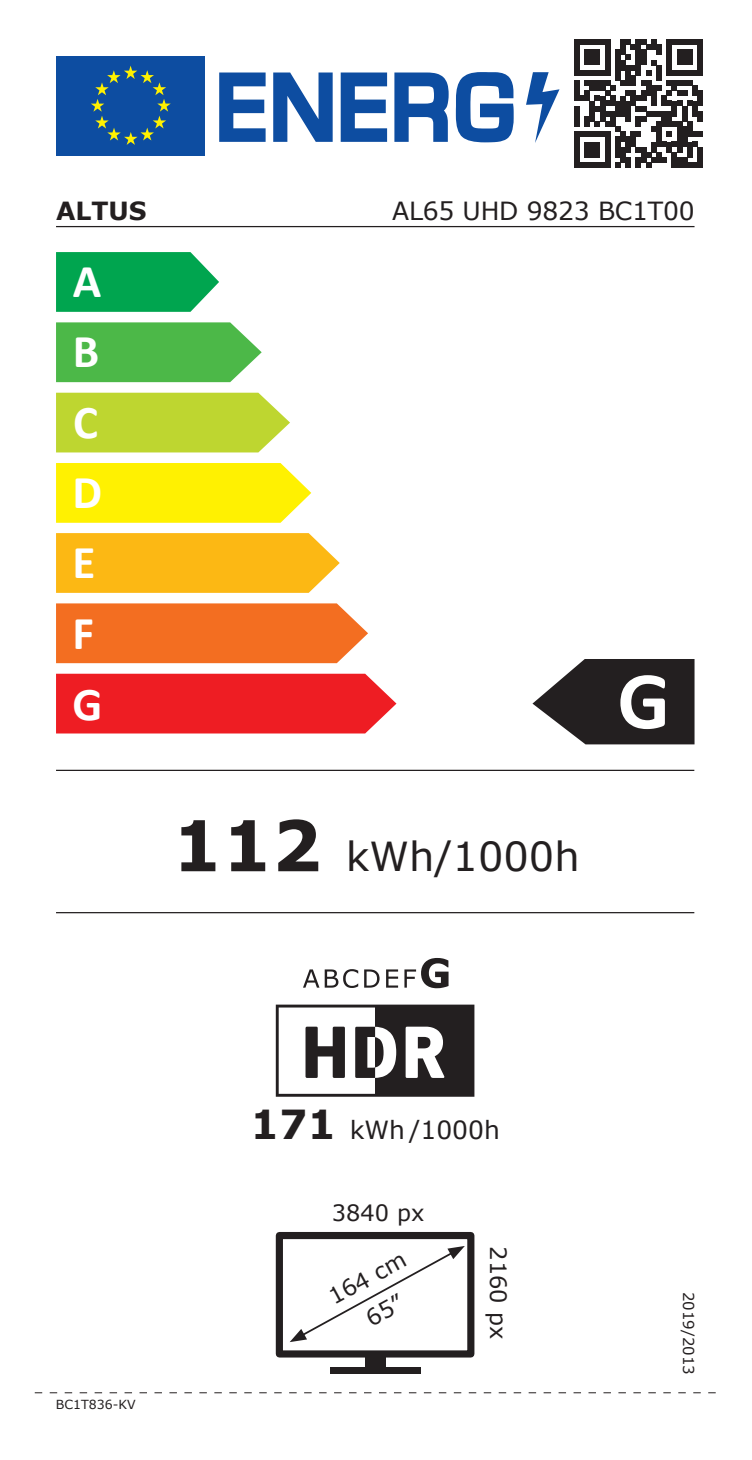
<style>
.page{position:relative;width:752px;height:1460px;background:#fff}
.page>*{position:absolute;margin:0;border:0;box-sizing:border-box;transform-origin:0 0}
.t1{font:700 47.25px/70.5px "Calibri";color:#fff}
.t2{font:40px "Verdana";color:#231f20}
.t3{font:25px "Verdana";letter-spacing:-.01em;color:#231f20}
.t4{font:700 25px "Verdana";color:#231f20}
.t5{font:22.5px "Verdana";color:#231f20}
.t6{font:15px "Verdana";color:#231f20}
.t7{font:12.5px "Verdana";color:#231f20}
.s1{font-weight:700;font-size:70px}
.s2{font-weight:700;font-size:40px}
</style>
<div class="page">
<hr style="left:56px;top:226px;width:638px;height:1px;background:#231f20">
<div style="left:56px;top:57px;width:149px;height:99px;background:#0d4da1"></div>
<svg style="left:91px;top:66px;width:80px;height:79px"></svg>
<svg style="left:219px;top:73px;width:46px;height:69px"></svg>
<svg style="left:273px;top:73px;width:59px;height:69px"></svg>
<svg style="left:340px;top:73px;width:47px;height:69px"></svg>
<svg style="left:394px;top:73px;width:54px;height:69px"></svg>
<svg style="left:455px;top:72px;width:58px;height:70px"></svg>
<svg style="left:526px;top:72px;width:33px;height:71px"></svg>
<svg style="left:35px;top:1392px;width:680px;height:1px"></svg>
<svg style="left:574px;top:39px;width:128px;height:129px"></svg>
<div style="left:697px;top:147px;width:5px;height:10px;background:#231f20"></div>
<div style="left:697px;top:157px;width:5px;height:11px;background:#231f20"></div>
<div style="left:56px;top:674px;width:340px;height:59px;background:#ee1d23"></div>
<div style="left:56px;top:603px;width:312px;height:60px;background:#f36e21"></div>
<svg style="left:56px;top:533px;width:283px;height:60px;background:#fcbb20"></svg>
<svg style="left:56px;top:463px;width:255px;height:60px;background:#fff110"></svg>
<div style="left:56px;top:393px;width:234px;height:59px;background:#bed630"></div>
<svg style="left:56px;top:322px;width:205px;height:60px;background:#5abd56"></svg>
<svg style="left:56px;top:252px;width:163px;height:60px;background:#17ad5e"></svg>
<svg style="left:532px;top:659px;width:162px;height:85px"></svg>
<div style="left:364px;top:1351px;width:21px;height:18px;background:#231f20"></div>
<div style="left:330px;top:1367px;width:90px;height:7px;background:#231f20"></div>
<div style="left:275px;top:1232px;width:199px;height:125px;border:7px solid #231f20"></div>
<hr style="left:56px;top:770px;width:638px;height:1px;background:#231f20">
<hr style="left:56px;top:912px;width:638px;height:1px;background:#231f20">
<svg style="left:303px;top:969px;width:55px;height:19px"></svg>
<svg style="left:364px;top:969px;width:15px;height:19px"></svg>
<svg style="left:386px;top:969px;width:12px;height:19px"></svg>
<svg style="left:404px;top:958px;width:44px;height:30px"></svg>
<svg style="left:276px;top:1005px;width:198px;height:92px"></svg>
<svg style="left:290px;top:1246px;width:174px;height:96px"></svg>
<p class="t4" style="left:56px;top:194px;width:92px">ALTUS</p>
<p class="t3" style="left:392px;top:195px;width:304px">AL65 UHD 9823 BC1T00</p>
<h1 class="t1" style="left:73px;top:246px;width:31px">A<br>B<br>C<br>D<br>E<br>F<br>G</h1>
<h2 class="t2" style="left:172px;top:831px;width:409px"><span class="s1">112</span> kWh/1000h</h2>
<p class="t7" style="left:56px;top:1396px;width:81px">BC1T836-KV</p>
<p class="t3" style="left:250px;top:1114px;width:251px"><span class="s2">171</span> kWh /1000h</p>
<p class="t5" style="left:332px;top:1198px;width:94px">3840 px</p>
<p class="t5" style="left:323px;top:1285px;width:86px;rotate:-28deg">164 cm</p>
<p class="t5" style="left:512px;top:1246px;width:94px;rotate:90deg">2160 px</p>
<p class="t6" style="left:697px;top:1292px;width:85px;rotate:90deg">2019/2013</p>
</div>
